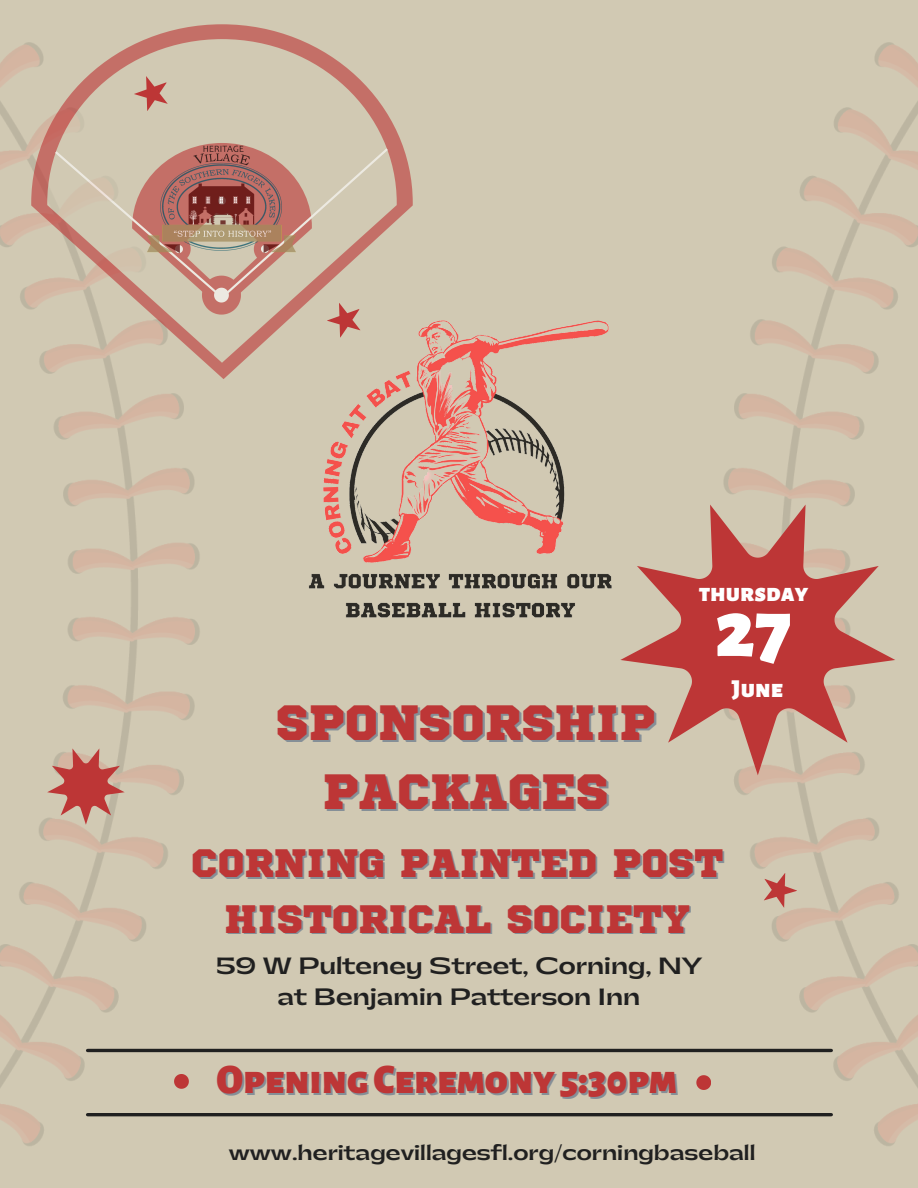
<style>
.page{position:relative;width:918px;height:1188px;background:#d1c9b3}
.page>*{position:absolute;margin:0;border:0;box-sizing:border-box;transform-origin:0 0}
.t1{font:900 81.9px "Alegreya Sans SC";color:#fff}
.t2{font:49.35px "Sports World";color:#bd3636}
.t3{font:900 40.95px "Alegreya Sans SC";color:#bd3636}
.t4{font:39.45px "Sports World";color:#bd3636}
.t5{font:900 25.35px "Alegreya Sans SC";color:#fff}
.t6{font:700 22.2px/30.9px "Gatwick";color:#202020;text-align:center}
.t7{font:700 19.8px "Gatwick";color:#202020}
</style>
<div class="page">
<img style="left:0;top:42px;width:222px;height:1104px">
<img style="left:696px;top:42px;width:222px;height:1104px">
<svg style="left:757px;top:867px;width:44px;height:43px"></svg>
<hr style="left:88px;top:1049px;width:743px;height:3px;background:#202020">
<hr style="left:88px;top:1113px;width:743px;height:3px;background:#202020">
<svg style="left:174px;top:1074px;width:15px;height:15px"></svg>
<svg style="left:696px;top:1075px;width:15px;height:15px"></svg>
<svg style="left:655px;top:505px;width:240px;height:270px"></svg>
<svg style="left:47px;top:748px;width:78px;height:77px"></svg>
<img style="left:309px;top:320px;width:346px;height:345px">
<svg style="left:31px;top:24px;width:382px;height:355px"></svg>
<svg style="left:47px;top:39px;width:350px;height:324px"></svg>
<svg style="left:132px;top:143px;width:180px;height:172px"></svg>
<svg style="left:55px;top:148px;width:333px;height:151px"></svg>
<img style="left:148px;top:145px;width:147px;height:108px">
<svg style="left:130px;top:70px;width:44px;height:44px"></svg>
<p class="t5" style="left:699px;top:581px;width:111px">thursday</p>
<p class="t2" style="left:276px;top:701px;width:381px">SPONSORSHIP</p>
<p class="t2" style="left:323px;top:769px;width:287px">PACKAGES</p>
<p class="t1" style="left:715px;top:590px;width:78px">27</p>
<p class="t5" style="left:732px;top:677px;width:53px">June</p>
<p class="t4" style="left:191px;top:846px;width:533px">CORNING PAINTED POST</p>
<p class="t4" style="left:225px;top:901px;width:467px">HISTORICAL SOCIETY</p>
<p class="t6" style="left:216px;top:951px;width:487px">59 W Pulteney Street, Corning, NY at Benjamin Patterson Inn</p>
<p class="t3" style="left:217px;top:1060px;width:462px">Opening Ceremony 5:30pm</p>
<p class="t7" style="left:229px;top:1143px;width:528px">www.heritagevillagesfl.org/corningbaseball</p>
</div>
